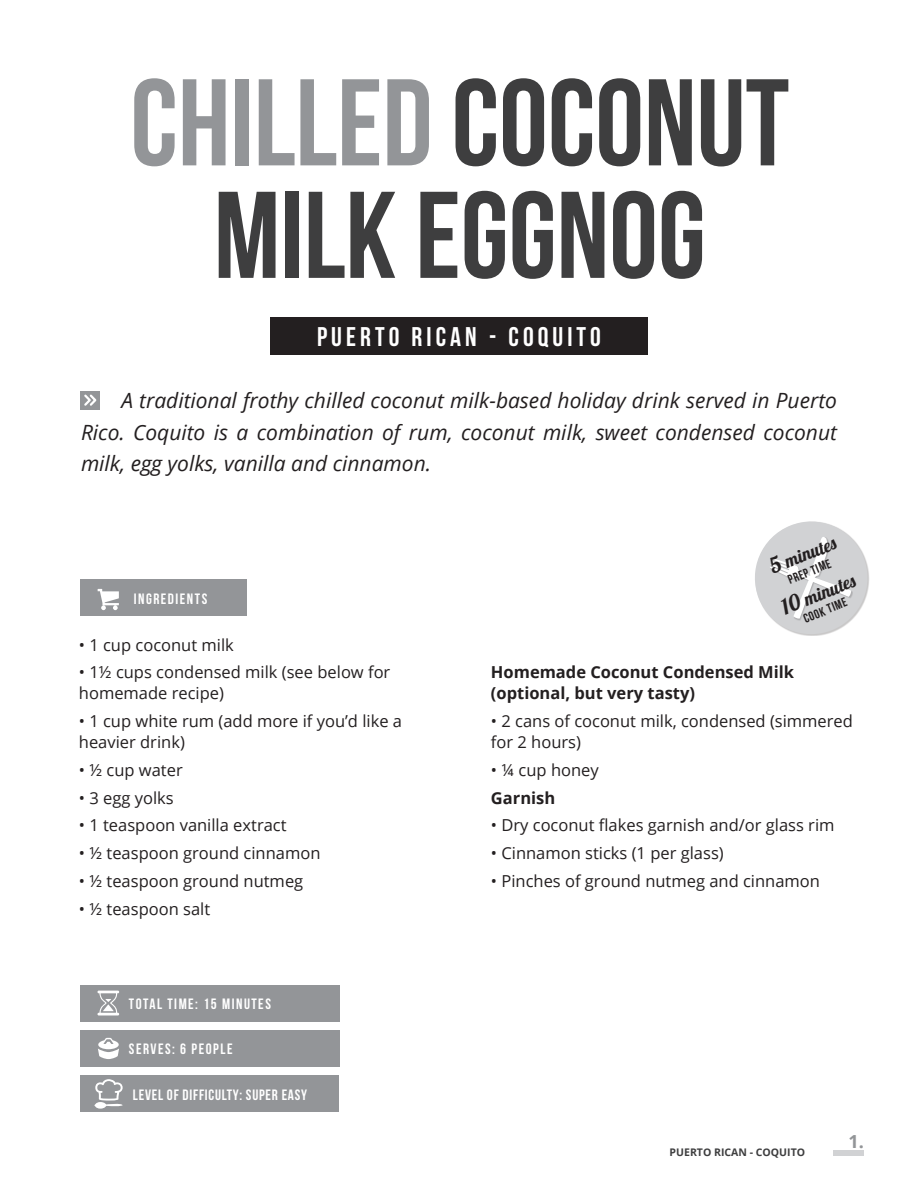
<style>
.page{position:relative;width:918px;height:1188px;background:#fff}
.page>*{position:absolute;margin:0;border:0;box-sizing:border-box;transform-origin:0 0}
.TITLE_POLISH_FOOD{font:123px "Bebas Neue";color:#939598}
.TITLE_POLISH_FOOD-2{font:123px "Bebas Neue";color:#3e3e3f}
.t1{font:27px "Bebas Neue";letter-spacing:.15em;color:#fff}
.t2{font:italic 21px/31.5px "Open Sans";color:#231f20;text-align:justify}
.t3{font:18px "Lobster 1.4";color:#231f20}
.t4{font:700 18px "Open Sans";color:#939598}
.t5{font:16.5px/21px "Open Sans";color:#231f20}
.t6{font:700 16.5px/21px "Open Sans";color:#231f20}
.SHOPPINGLIST_DIRECTI{font:700 15px "Bebas Neue";letter-spacing:.1em;color:#fff}
.SHOPPINGLIST_DIRECTI-2{font:700 15px "Bebas Neue";letter-spacing:.05em;color:#fff}
.t7{font:12.75px "Bebas Neue";color:#231f20}
.t8{font:700 10.5px "Open Sans";color:#3e3e3f}
.s1{color:#3e3e3f}
.s2{font-size:21.6px}
</style>
<div class="page">
<div style="left:834px;top:1150px;width:30px;height:5px;background:#d1d2d4"></div>
<div style="left:80px;top:580px;width:166px;height:36px;background:#939598"></div>
<svg style="left:98px;top:589px;width:21px;height:21px"></svg>
<div style="left:80px;top:391px;width:20px;height:18px;background:#939598"></div>
<svg style="left:84px;top:394px;width:13px;height:12px"></svg>
<svg style="left:755px;top:521px;width:114px;height:115px"></svg>
<div style="left:80px;top:1030px;width:260px;height:37px;background:#939598"></div>
<svg style="left:98px;top:1038px;width:21px;height:21px"></svg>
<div style="left:80px;top:1076px;width:258px;height:36px;background:#939598"></div>
<svg style="left:94px;top:1079px;width:29px;height:30px"></svg>
<div style="left:80px;top:985px;width:260px;height:36px;background:#939598"></div>
<svg style="left:98px;top:991px;width:21px;height:24px"></svg>
<div style="left:270px;top:317px;width:378px;height:37px;background:#231f20"></div>
<p class="TITLE_POLISH_FOOD" style="left:130px;top:55px;width:660px">CHILLED <span class="s1">COCONUT</span></p>
<p class="TITLE_POLISH_FOOD-2" style="left:214px;top:168px;width:493px">MILK EGGNOG</p>
<p class="t1" style="left:317px;top:322px;width:285px">PUERTO RICAN - COQUITO</p>
<p class="t2" style="left:81px;top:384px;width:757px;text-indent:40px">A traditional frothy chilled coconut milk-based holiday drink served in Puerto Rico. Coquito is a combination of rum, coconut milk, sweet condensed coconut milk, egg yolks, vanilla and cinnamon.</p>
<p class="SHOPPINGLIST_DIRECTI" style="left:134px;top:590px;width:75px">INGREDIENTS</p>
<p class="t5" style="left:79px;top:634px;width:156px">• 1 cup coconut milk</p>
<p class="t5" style="left:79px;top:661px;width:313px">• 1½ cups condensed milk (see below for homemade recipe)</p>
<p class="t5" style="left:79px;top:710px;width:325px">• 1 cup white rum (add more if you’d like a heavier drink)</p>
<p class="t5" style="left:79px;top:759px;width:105px">• ½ cup water</p>
<p class="t5" style="left:79px;top:787px;width:96px">• 3 egg yolks</p>
<p class="t5" style="left:79px;top:814px;width:209px">• 1 teaspoon vanilla extract</p>
<p class="t5" style="left:79px;top:842px;width:243px">• ½ teaspoon ground cinnamon</p>
<p class="t5" style="left:79px;top:870px;width:226px">• ½ teaspoon ground nutmeg</p>
<p class="t5" style="left:79px;top:898px;width:133px">• ½ teaspoon salt</p>
<p class="SHOPPINGLIST_DIRECTI" style="left:129px;top:995px;width:144px">TOTAL TIME: 15 MINUTES</p>
<p class="SHOPPINGLIST_DIRECTI" style="left:129px;top:1041px;width:105px">SERVES: 6 PEOPLE</p>
<p class="SHOPPINGLIST_DIRECTI-2" style="left:133px;top:1086px;width:176px">LEVEL OF DIFFICULTY: SUPER EASY</p>
<p class="t3" style="left:766px;top:558px;width:71px;rotate:-22deg"><span class="s2">5</span> minutes</p>
<p class="t7" style="left:786px;top:573px;width:47px;rotate:-22deg">PREP TIME</p>
<p class="t3" style="left:779px;top:598px;width:79px;rotate:-22deg"><span class="s2">10</span> minutes</p>
<p class="t7" style="left:801px;top:612px;width:47px;rotate:-22deg">COOK TIME</p>
<p class="t6" style="left:491px;top:661px;width:305px">Homemade Coconut Condensed Milk (optional, but very tasty)</p>
<p class="t5" style="left:491px;top:710px;width:364px">• 2 cans of coconut milk, condensed (simmered for 2 hours)</p>
<p class="t5" style="left:491px;top:759px;width:109px">• ¼ cup honey</p>
<p class="t6" style="left:491px;top:787px;width:66px">Garnish</p>
<p class="t5" style="left:491px;top:814px;width:345px">• Dry coconut flakes garnish and/or glass rim</p>
<p class="t5" style="left:491px;top:842px;width:234px">• Cinnamon sticks (1 per glass)</p>
<p class="t5" style="left:491px;top:870px;width:331px">• Pinches of ground nutmeg and cinnamon</p>
<p class="t8" style="left:670px;top:1145px;width:137px">PUERTO RICAN - COQUITO</p>
<p class="t4" style="left:849px;top:1129px;width:17px">1.</p>
</div>
